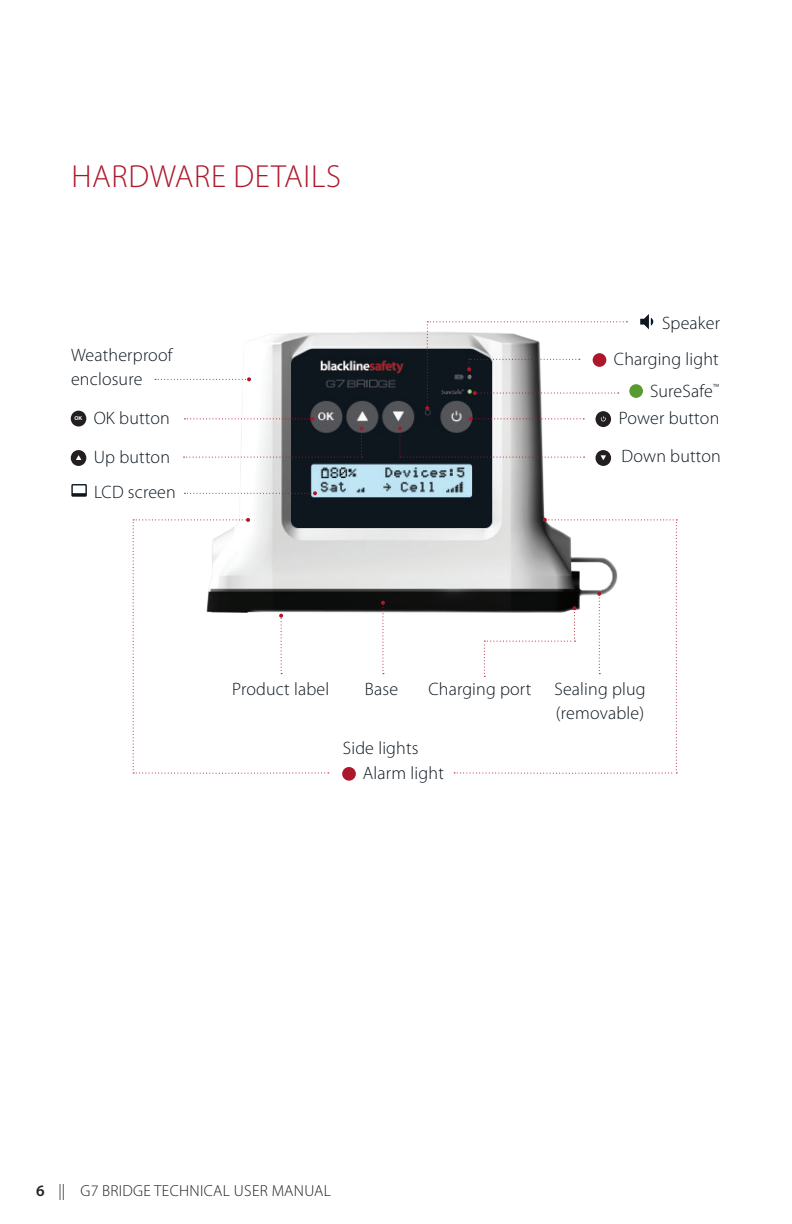
<style>
.page{position:relative;width:792px;height:1224px;background:#fff}
.page>*{position:absolute;margin:0;border:0;box-sizing:border-box;transform-origin:0 0}
.HEADING_-_LIGHT_16_1{font:300 32px "Myriad Pro";letter-spacing:.02em;color:#ae172b}
.BODY_COPY_-_LIGHT_9{font:300 18px/24px "Myriad Pro";letter-spacing:.01em;color:#0d1720}
.t1{font:300 16px "Myriad Pro";letter-spacing:.02em;color:#231f20}
.t2{font:700 5.4px "Helvetica Neue";color:#fff}
.s1{font-weight:600}
</style>
<div class="page">
<img style="left:239px;top:332px;width:306px;height:281px">
<svg style="left:381px;top:601px;width:4px;height:73px"></svg>
<svg style="left:184px;top:417px;width:180px;height:41px"></svg>
<svg style="left:184px;top:491px;width:133px;height:4px"></svg>
<svg style="left:133px;top:518px;width:196px;height:256px"></svg>
<svg style="left:454px;top:518px;width:223px;height:256px"></svg>
<svg style="left:155px;top:377px;width:96px;height:4px"></svg>
<div style="left:629px;top:384px;width:14px;height:14px;background:#589b31;border-radius:50%"></div>
<svg style="left:71px;top:450px;width:15px;height:16px"></svg>
<svg style="left:398px;top:321px;width:229px;height:145px"></svg>
<svg style="left:71px;top:411px;width:15px;height:16px"></svg>
<svg style="left:71px;top:484px;width:16px;height:13px"></svg>
<div style="left:342px;top:767px;width:14px;height:14px;background:#ae172b;border-radius:50%"></div>
<svg style="left:640px;top:314px;width:13px;height:15px"></svg>
<p class="HEADING_-_LIGHT_16_1" style="left:71px;top:157px;width:271px">HARDWARE DETAILS</p>
<p class="BODY_COPY_-_LIGHT_9" style="left:662px;top:310px;width:60px">Speaker</p>
<p class="BODY_COPY_-_LIGHT_9" style="left:71px;top:343px;width:103px">Weatherproof</p>
<p class="BODY_COPY_-_LIGHT_9" style="left:614px;top:347px;width:106px">Charging light</p>
<p class="BODY_COPY_-_LIGHT_9" style="left:71px;top:367px;width:73px">enclosure</p>
<p class="BODY_COPY_-_LIGHT_9" style="left:650px;top:378px;width:71px">SureSafe<sup>™</sup></p>
<p class="t2" style="left:74px;top:414px;width:9px">OK</p>
<p class="BODY_COPY_-_LIGHT_9" style="left:94px;top:406px;width:78px">OK button</p>
<p class="BODY_COPY_-_LIGHT_9" style="left:94px;top:445px;width:78px">Up button</p>
<p class="BODY_COPY_-_LIGHT_9" style="left:94px;top:480px;width:83px">LCD screen</p>
<p class="BODY_COPY_-_LIGHT_9" style="left:619px;top:406px;width:102px">Power button</p>
<p class="BODY_COPY_-_LIGHT_9" style="left:622px;top:443px;width:101px">Down button</p>
<p class="BODY_COPY_-_LIGHT_9" style="left:232px;top:677px;width:99px">Product label</p>
<p class="BODY_COPY_-_LIGHT_9" style="left:365px;top:677px;width:35px">Base</p>
<p class="BODY_COPY_-_LIGHT_9" style="left:428px;top:677px;width:105px">Charging port</p>
<p class="BODY_COPY_-_LIGHT_9" style="left:554px;top:677px;width:93px">Sealing plug (removable)</p>
<p class="BODY_COPY_-_LIGHT_9" style="left:343px;top:736px;width:77px">Side lights</p>
<p class="BODY_COPY_-_LIGHT_9" style="left:363px;top:761px;width:83px">Alarm light</p>
<p class="t1" style="left:36px;top:1181px;width:297px"><span class="s1">6</span> || G7 BRIDGE TECHNICAL USER MANUAL</p>
</div>
